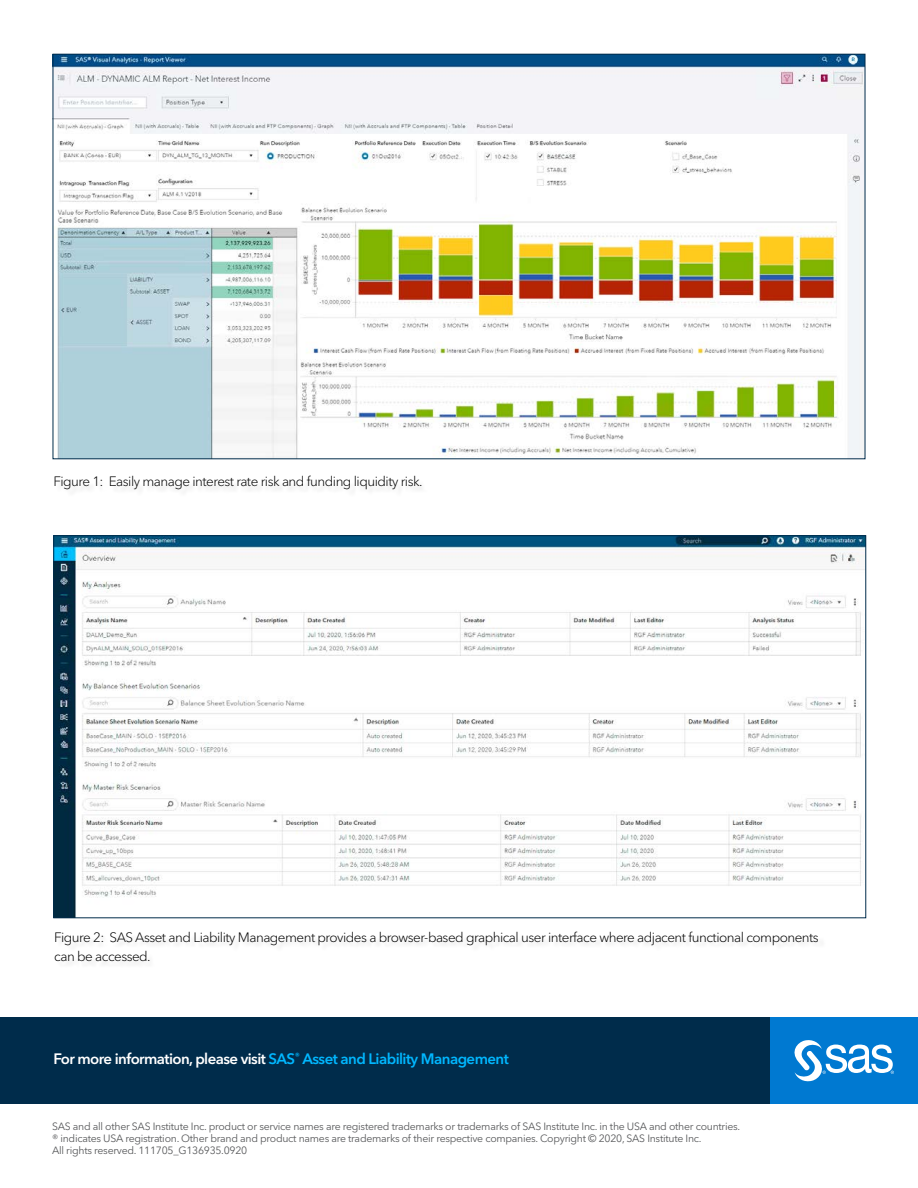
<style>
.page{position:relative;width:918px;height:1188px;background:#fff}
.page>*{position:absolute;margin:0;border:0;box-sizing:border-box;transform-origin:0 0}
.Body{font:600 15px "Avenir Next W1 G";letter-spacing:-.04em;color:#fff}
.t1{font:300 13.5px/19.5px "Avenir Next W1 G";letter-spacing:-.04em;color:#000}
.Legal_info{font:10.5px/12px "Avenir Next W1 G";letter-spacing:-.025em;color:#58595b}
.s1{color:#00b7ff}
</style>
<div class="page">
<div style="left:0;top:1017px;width:770px;height:87px;background:#002c4b"></div>
<div style="left:770px;top:1017px;width:148px;height:87px;background:#0079d1"></div>
<svg style="left:794px;top:1040px;width:100px;height:42px"></svg>
<img style="left:55px;top:56px;width:808px;height:401px">
<img style="left:56px;top:538px;width:808px;height:378px">
<p class="t1" style="left:54px;top:472px;width:371px">Figure 1: Easily manage interest rate risk and funding liquidity risk.</p>
<p class="t1" style="left:54px;top:927px;width:766px">Figure 2: SAS Asset and Liability Management provides a browser-based graphical user interface where adjacent functional components can be accessed.</p>
<p class="Body" style="left:54px;top:1050px;width:457px">For more information, please visit <span class="s1">SAS</span><sup>®</sup> <span class="s1">Asset and Liability Management</span></p>
<p class="Legal_info" style="left:52px;top:1120px;width:690px">SAS and all other SAS Institute Inc. product or service names are registered trademarks or trademarks of SAS Institute Inc. in the USA and other countries. ® indicates USA registration. Other brand and product names are trademarks of their respective companies. Copyright © 2020, SAS Institute Inc.<br>All rights reserved. 111705_G136935.0920</p>
</div>
